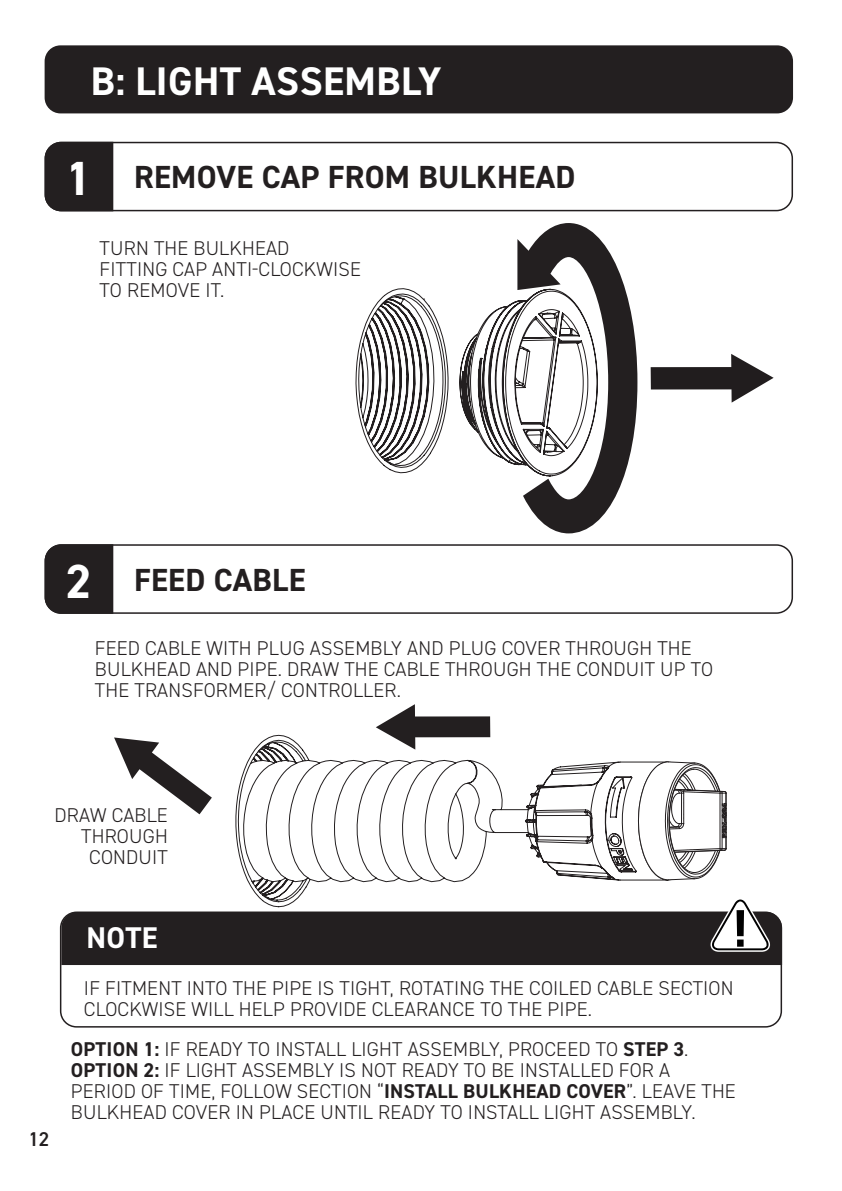
<style>
.page{position:relative;width:842px;height:1191px;background:#fff}
.page>*{position:absolute;margin:0;border:0;box-sizing:border-box;transform-origin:0 0}
.Step_Numbers{font:700 48px "DIN2014";color:#fff}
.Page_heading{font:700 40px "DIN2014";letter-spacing:.01em;color:#fff}
.Step_by_step_Titles{font:700 32px "DIN2014";letter-spacing:.01em;color:#231f20}
._16pt_Bold_heading{font:700 30px "DIN2014";color:#fff}
.Body_Text_Capitals{font:300 20px/21px "DIN2014";letter-spacing:.01em;color:#231f20}
.t1{font:600 20px "DIN2014";color:#231f20}
.s1{font-weight:700}
</style>
<div class="page">
<div style="left:45px;top:45px;width:748px;height:68px;background:#231f20;border-radius:16px"></div>
<div style="left:45px;top:142px;width:748px;height:69px;border:2px solid #231f20;border-radius:16px"></div>
<svg style="left:44px;top:141px;width:70px;height:71px;background:#2e2b2c"></svg>
<div style="left:45px;top:544px;width:748px;height:70px;border:2px solid #231f20;border-radius:16px"></div>
<div style="left:44px;top:544px;width:70px;height:70px;background:#231f20"></div>
<div style="left:60px;top:911px;width:722px;height:116px;border:2px solid #231f20;border-radius:16px"></div>
<svg style="left:61px;top:899px;width:721px;height:66px;background:#434041"></svg>
<svg style="left:355px;top:288px;width:94px;height:185px"></svg>
<svg style="left:651px;top:354px;width:123px;height:48px"></svg>
<svg style="left:459px;top:223px;width:178px;height:310px"></svg>
<svg style="left:235px;top:734px;width:464px;height:173px"></svg>
<svg style="left:376px;top:704px;width:114px;height:45px"></svg>
<svg style="left:114px;top:737px;width:98px;height:77px"></svg>
<svg style="left:638px;top:761px;width:89px;height:119px"></svg>
<p class="Page_heading" style="left:91px;top:55px;width:352px">B: LIGHT ASSEMBLY</p>
<p class="Step_Numbers" style="left:65px;top:147px;width:27px">1</p>
<p class="Step_by_step_Titles" style="left:134px;top:156px;width:443px">REMOVE CAP FROM BULKHEAD</p>
<p class="Body_Text_Capitals" style="left:100px;top:238px;width:263px">TURN THE BULKHEAD<br>FITTING CAP ANTI-CLOCKWISE<br>TO REMOVE IT.</p>
<p class="Step_Numbers" style="left:65px;top:549px;width:27px">2</p>
<p class="Step_by_step_Titles" style="left:134px;top:558px;width:173px">FEED CABLE</p>
<p class="Body_Text_Capitals" style="left:95px;top:638px;width:620px">FEED CABLE WITH PLUG ASSEMBLY AND PLUG COVER THROUGH THE<br>BULKHEAD AND PIPE. DRAW THE CABLE THROUGH THE CONDUIT UP TO<br>THE TRANSFORMER/ CONTROLLER.</p>
<p class="Body_Text_Capitals" style="left:54px;top:804px;width:115px;text-align:right">DRAW CABLE<br>THROUGH<br>CONDUIT</p>
<p class="t1" style="left:28px;top:1125px;width:22px">12</p>
<p class="_16pt_Bold_heading" style="left:87px;top:917px;width:72px">NOTE</p>
<p class="Body_Text_Capitals" style="left:84px;top:977px;width:651px">IF FITMENT INTO THE PIPE IS TIGHT, ROTATING THE COILED CABLE SECTION<br>CLOCKWISE WILL HELP PROVIDE CLEARANCE TO THE PIPE.</p>
<p class="Body_Text_Capitals" style="left:71px;top:1038px;width:619px"><span class="s1">OPTION 1:</span> IF READY TO INSTALL LIGHT ASSEMBLY, PROCEED TO <span class="s1">STEP 3</span>.</p>
<p class="Body_Text_Capitals" style="left:71px;top:1059px;width:666px"><span class="s1">OPTION 2:</span> IF LIGHT ASSEMBLY IS NOT READY TO BE INSTALLED FOR A<br>PERIOD OF TIME, FOLLOW SECTION “<span class="s1">INSTALL BULKHEAD COVER</span>”. LEAVE THE<br>BULKHEAD COVER IN PLACE UNTIL READY TO INSTALL LIGHT ASSEMBLY.</p>
</div>
